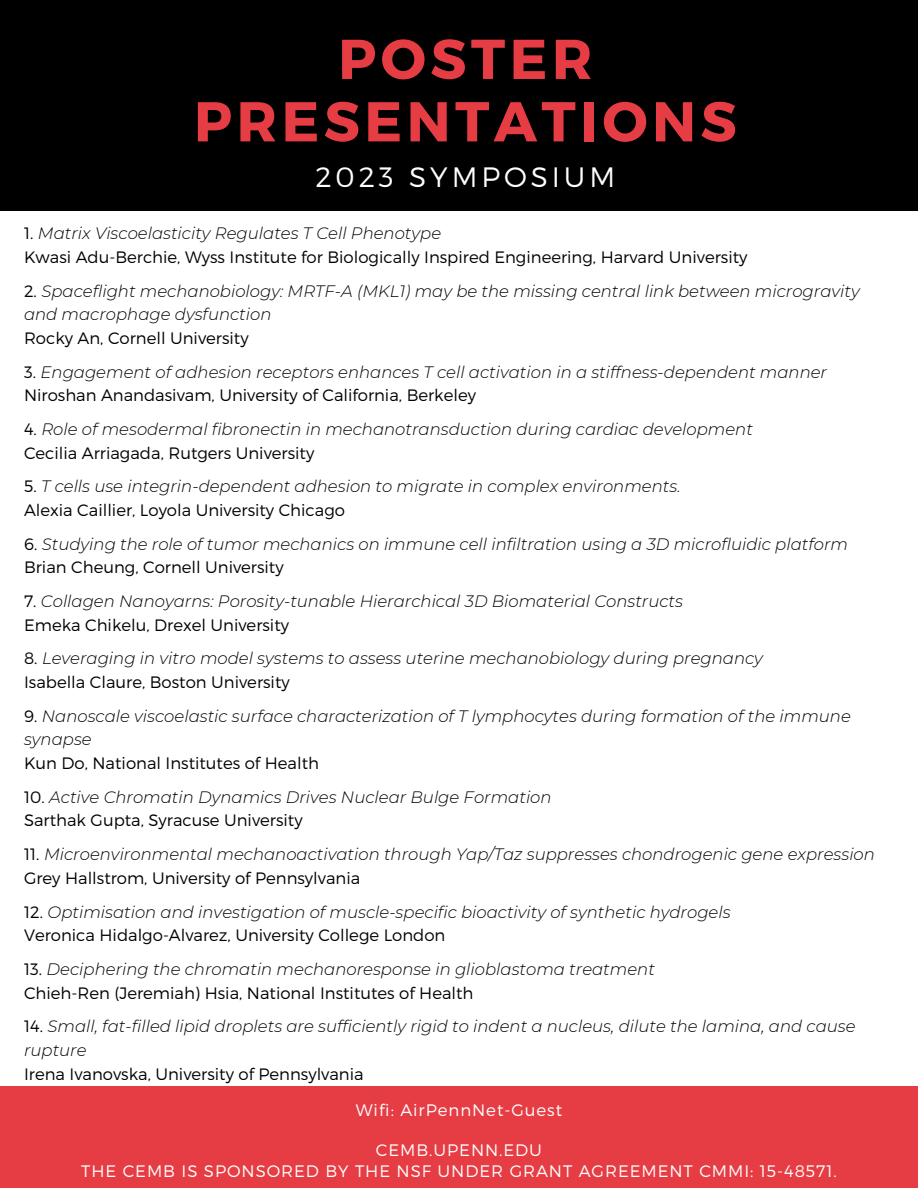
<style>
.page{position:relative;width:918px;height:1188px;background:#fff}
.page>*{position:absolute;margin:0;border:0;box-sizing:border-box;transform-origin:0 0}
.t1{font:700 56.1px/62.4px "Montserrat";letter-spacing:.08em;color:#e63d45;text-align:center}
.t2{font:300 28.05px "Montserrat";letter-spacing:.14em;color:#fff}
.t3{font:300 16.65px/20.2px "Montserrat";letter-spacing:.055em;color:#fff;text-align:center}
.t4{font:italic 300 16.5px/23.7px "Montserrat";color:#000}
.t5{font:300 16.5px/23.7px "Montserrat";color:#000}
.s1{font-style:italic}
.s2{font-style:normal}
</style>
<div class="page">
<div style="left:0;top:0;width:918px;height:211px;background:#000"></div>
<div style="left:0;top:1086px;width:918px;height:102px;background:#e63d45"></div>
<h1 class="t1" style="left:194px;top:25px;width:544px">POSTER<br>PRESENTATIONS</h1>
<h2 class="t2" style="left:315px;top:159px;width:301px">2023 SYMPOSIUM</h2>
<p class="t5" style="left:24px;top:221px;width:725px">1. <span class="s1">Matrix Viscoelasticity Regulates T Cell Phenotype<br></span>Kwasi Adu-Berchie, Wyss Institute for Biologically Inspired Engineering, Harvard University</p>
<p class="t4" style="left:24px;top:279px;width:837px"><span class="s2">2.</span> Spaceflight mechanobiology: MRTF-A (MKL1) may be the missing central link between microgravity and macrophage dysfunction</p>
<p class="t5" style="left:24px;top:325px;width:226px">Rocky An, Cornell University</p>
<p class="t4" style="left:24px;top:360px;width:805px"><span class="s2">3.</span> Engagement of adhesion receptors enhances T cell activation in a stiffness-dependent manner<br><span class="s2">Niroshan Anandasivam, University of California, Berkeley</span></p>
<p class="t4" style="left:24px;top:417px;width:730px"><span class="s2">4.</span> Role of mesodermal fibronectin in mechanotransduction during cardiac development<br><span class="s2">Cecilia Arriagada, Rutgers University</span></p>
<p class="t4" style="left:24px;top:475px;width:658px"><span class="s2">5.</span> T cells use integrin-dependent adhesion to migrate in complex environments.<br><span class="s2">Alexia Caillier, Loyola University Chicago</span></p>
<p class="t4" style="left:24px;top:532px;width:826px"><span class="s2">6.</span> Studying the role of tumor mechanics on immune cell infiltration using a 3D microfluidic platform<br><span class="s2">Brian Cheung, Cornell University</span></p>
<p class="t4" style="left:24px;top:589px;width:660px"><span class="s2">7.</span> Collagen Nanoyarns: Porosity-tunable Hierarchical 3D Biomaterial Constructs<br><span class="s2">Emeka Chikelu, Drexel University</span></p>
<p class="t4" style="left:24px;top:647px;width:740px"><span class="s2">8.</span> Leveraging in vitro model systems to assess uterine mechanobiology during pregnancy<br><span class="s2">Isabella Claure, Boston University</span></p>
<p class="t4" style="left:24px;top:704px;width:828px"><span class="s2">9.</span> Nanoscale viscoelastic surface characterization of T lymphocytes during formation of the immune synapse</p>
<p class="t5" style="left:24px;top:751px;width:296px">Kun Do, National Institutes of Health</p>
<p class="t4" style="left:24px;top:785px;width:529px"><span class="s2">10.</span> Active Chromatin Dynamics Drives Nuclear Bulge Formation<br><span class="s2">Sarthak Gupta, Syracuse University</span></p>
<p class="t4" style="left:24px;top:842px;width:852px"><span class="s2">11.</span> Microenvironmental mechanoactivation through Yap/Taz suppresses chondrogenic gene expression<br><span class="s2">Grey Hallstrom, University of Pennsylvania</span></p>
<p class="t4" style="left:24px;top:900px;width:708px"><span class="s2">12.</span> Optimisation and investigation of muscle-specific bioactivity of synthetic hydrogels<br><span class="s2">Veronica Hidalgo-Alvarez, University College London</span></p>
<p class="t4" style="left:24px;top:957px;width:632px"><span class="s2">13.</span> Deciphering the chromatin mechanoresponse in glioblastoma treatment<br><span class="s2">Chieh-Ren (Jeremiah) Hsia, National Institutes of Health</span></p>
<p class="t4" style="left:24px;top:1015px;width:833px"><span class="s2">14.</span> Small, fat-filled lipid droplets are sufficiently rigid to indent a nucleus, dilute the lamina, and cause rupture</p>
<p class="t5" style="left:24px;top:1061px;width:341px">Irena Ivanovska, University of Pennsylvania</p>
<p class="t3" style="left:356px;top:1099px;width:208px">Wifi: AirPennNet-Guest</p>
<p class="t3" style="left:81px;top:1139px;width:757px">CEMB.UPENN.EDU<br>THE CEMB IS SPONSORED BY THE NSF UNDER GRANT AGREEMENT CMMI: 15-48571.</p>
</div>
